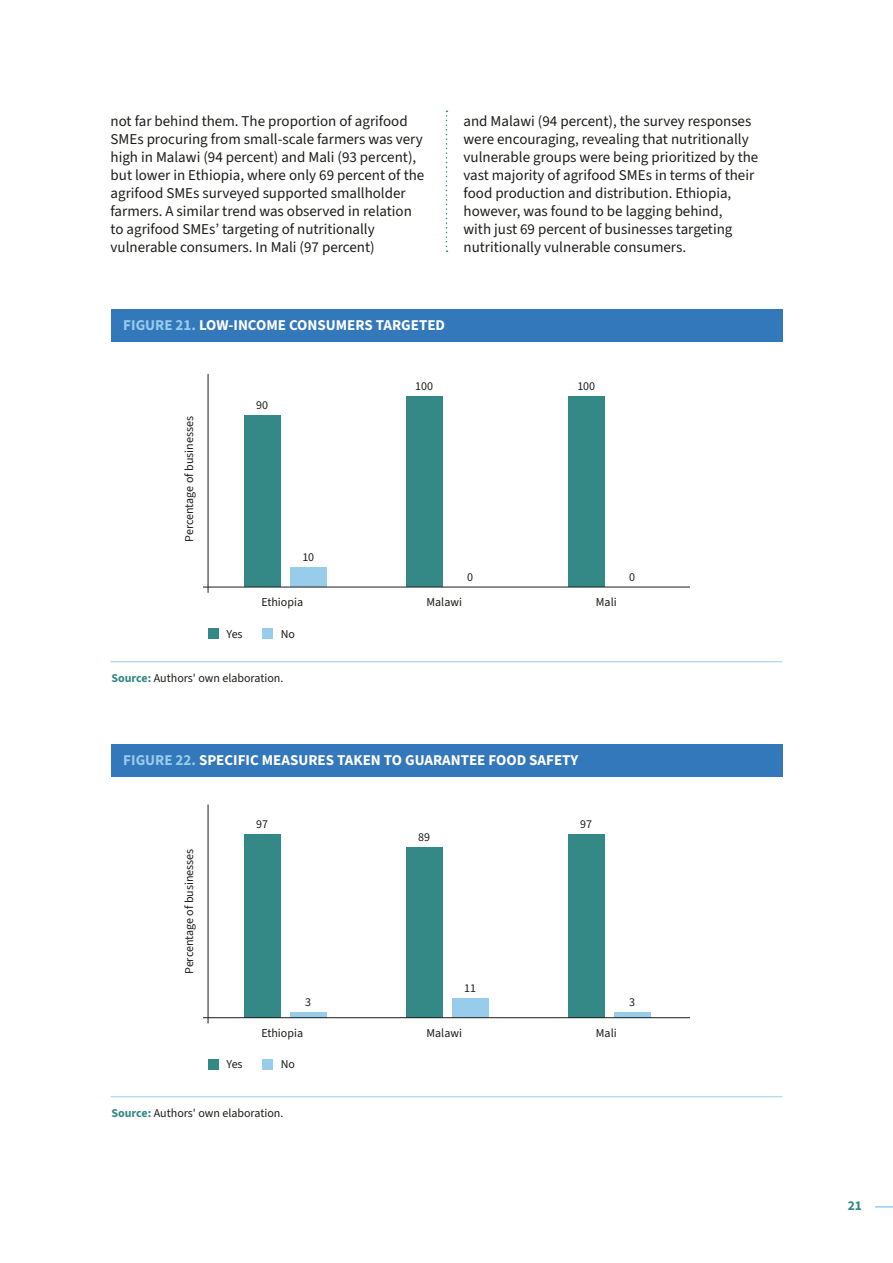
<style>
.page{position:relative;width:893px;height:1263px;background:#fff}
.page>*{position:absolute;margin:0;border:0;box-sizing:border-box;transform-origin:0 0}
.t1{font:15px/18px "Source Sans 3";color:#1d1d1b}
.t2{font:700 15px "Source Sans 3";color:#fff}
.t3{font:700 13.5px "Source Sans 3";color:#348885}
.t4{font:12px "Source Sans 3";color:#1d1d1b}
.s1{color:#98cceb}
.s2{font-weight:700;color:#348885}
</style>
<div class="page">
<svg style="left:875px;top:1206px;width:18px;height:1px"></svg>
<div style="left:111px;top:309px;width:671px;height:33px;background:#3478bc"></div>
<hr style="left:111px;top:661px;width:671px;height:1px;background:#98cceb">
<div style="left:111px;top:744px;width:671px;height:33px;background:#3478bc"></div>
<hr style="left:111px;top:1096px;width:671px;height:1px;background:#98cceb">
<hr style="left:208px;top:374px;width:1px;height:219px;background:#1d1d1b">
<hr style="left:208px;top:804px;width:1px;height:219px;background:#1d1d1b">
<div style="left:290px;top:567px;width:37px;height:20px;background:#98cceb"></div>
<div style="left:290px;top:1012px;width:37px;height:5px;background:#98cceb"></div>
<div style="left:614px;top:1012px;width:37px;height:5px;background:#98cceb"></div>
<svg style="left:446px;top:111px;width:1px;height:141px"></svg>
<div style="left:244px;top:415px;width:37px;height:172px;background:#348885"></div>
<div style="left:406px;top:396px;width:37px;height:191px;background:#348885"></div>
<div style="left:568px;top:396px;width:37px;height:191px;background:#348885"></div>
<hr style="left:203px;top:587px;width:487px;height:1px;background:#1d1d1b">
<div style="left:208px;top:628px;width:10px;height:11px;background:#348885"></div>
<div style="left:262px;top:628px;width:11px;height:11px;background:#98cceb"></div>
<div style="left:208px;top:1059px;width:10px;height:11px;background:#348885"></div>
<div style="left:262px;top:1059px;width:11px;height:11px;background:#98cceb"></div>
<div style="left:244px;top:834px;width:37px;height:183px;background:#348885"></div>
<div style="left:452px;top:997px;width:37px;height:20px;background:#98cceb"></div>
<div style="left:406px;top:847px;width:37px;height:170px;background:#348885"></div>
<div style="left:568px;top:834px;width:37px;height:183px;background:#348885"></div>
<hr style="left:203px;top:1017px;width:487px;height:1px;background:#1d1d1b">
<p class="t1" style="left:111px;top:112px;width:315px">not far behind them. The proportion of agrifood SMEs procuring from small-scale farmers was very high in Malawi (94 percent) and Mali (93 percent), but lower in Ethiopia, where only 69 percent of the agrifood SMEs surveyed supported smallholder farmers. A similar trend was observed in relation to agrifood SMEs’ targeting of nutritionally vulnerable consumers. In Mali (97 percent)</p>
<p class="t1" style="left:463px;top:112px;width:296px">and Malawi (94 percent), the survey responses were encouraging, revealing that nutritionally vulnerable groups were being prioritized by the vast majority of agrifood SMEs in terms of their food production and distribution. Ethiopia, however, was found to be lagging behind,<br>with just 69 percent of businesses targeting nutritionally vulnerable consumers.</p>
<p class="t2" style="left:123px;top:316px;width:323px"><span class="s1">FIGURE 21.</span> LOW-INCOME CONSUMERS TARGETED</p>
<p class="t4" style="left:181px;top:542px;width:127px;rotate:-90deg">Percentage of businesses</p>
<p class="t4" style="left:256px;top:398px;width:13px">90</p>
<p class="t4" style="left:302px;top:549px;width:13px">10</p>
<p class="t4" style="left:261px;top:595px;width:43px">Ethiopia</p>
<p class="t4" style="left:226px;top:626px;width:18px">Yes</p>
<p class="t4" style="left:281px;top:626px;width:16px">No</p>
<p class="t4" style="left:111px;top:670px;width:173px"><span class="s2">Source:</span> Authors' own elaboration.</p>
<p class="t4" style="left:415px;top:379px;width:19px">100</p>
<p class="t4" style="left:577px;top:379px;width:19px">100</p>
<p class="t4" style="left:467px;top:570px;width:7px">0</p>
<p class="t4" style="left:629px;top:569px;width:7px">0</p>
<p class="t4" style="left:426px;top:595px;width:37px">Malawi</p>
<p class="t4" style="left:596px;top:595px;width:22px">Mali</p>
<p class="t2" style="left:123px;top:751px;width:456px"><span class="s1">FIGURE 22.</span> SPECIFIC MEASURES TAKEN TO GUARANTEE FOOD SAFETY</p>
<p class="t4" style="left:181px;top:974px;width:127px;rotate:-90deg">Percentage of businesses</p>
<p class="t4" style="left:256px;top:817px;width:13px">97</p>
<p class="t4" style="left:305px;top:994px;width:7px">3</p>
<p class="t4" style="left:261px;top:1025px;width:43px">Ethiopia</p>
<p class="t4" style="left:226px;top:1057px;width:18px">Yes</p>
<p class="t4" style="left:281px;top:1057px;width:16px">No</p>
<p class="t4" style="left:111px;top:1105px;width:173px"><span class="s2">Source:</span> Authors' own elaboration.</p>
<p class="t4" style="left:418px;top:830px;width:13px">89</p>
<p class="t4" style="left:464px;top:980px;width:13px">11</p>
<p class="t4" style="left:426px;top:1025px;width:37px">Malawi</p>
<p class="t4" style="left:580px;top:817px;width:13px">97</p>
<p class="t4" style="left:596px;top:1025px;width:22px">Mali</p>
<p class="t4" style="left:629px;top:994px;width:7px">3</p>
<p class="t3" style="left:848px;top:1197px;width:16px">21</p>
</div>
